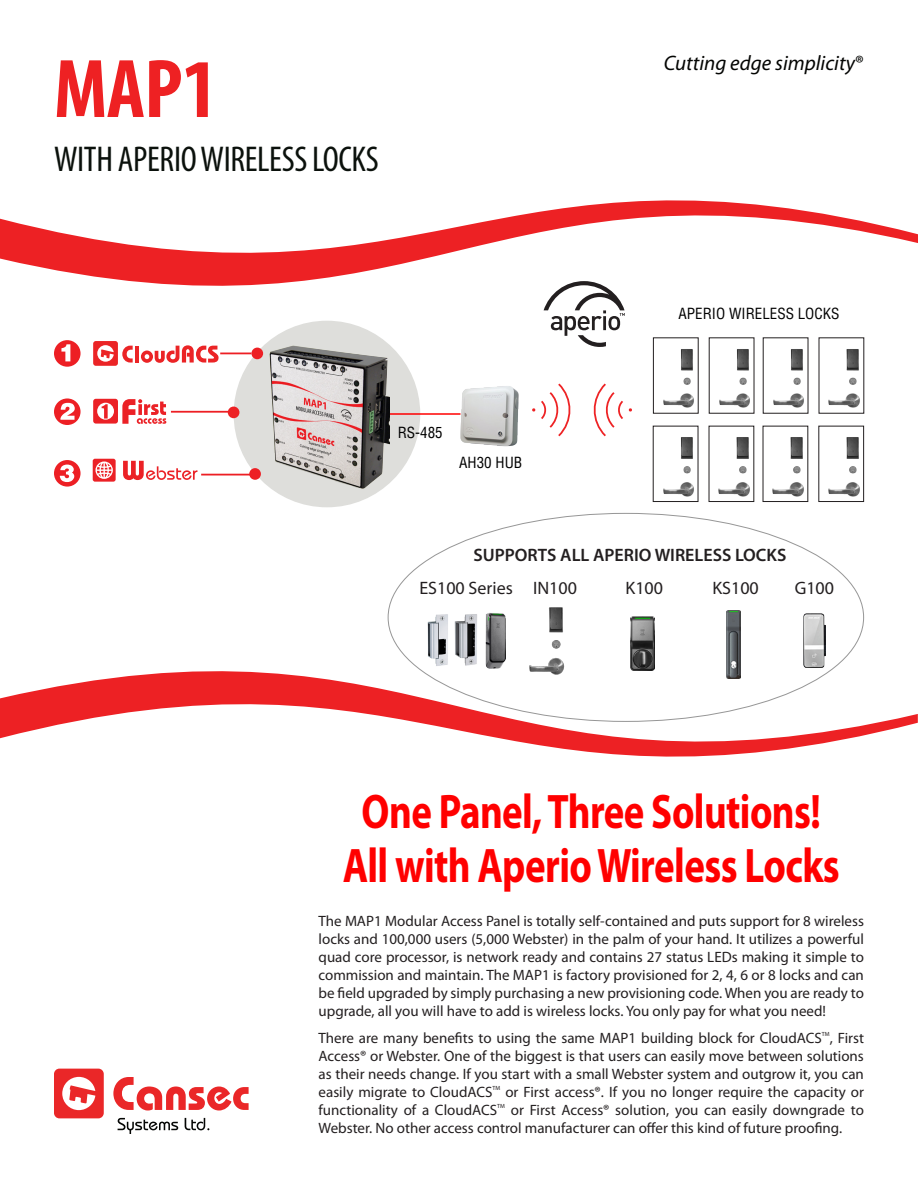
<style>
.page{position:relative;width:918px;height:1188px;background:#fff}
.page>*{position:absolute;margin:0;border:0;box-sizing:border-box;transform-origin:0 0}
.t1{font:700 condensed 84px "Myriad Pro";color:#ee2123}
.t2{font:700 48.75px "Myriad Pro";letter-spacing:-.015em;color:#f00;scale:.8 1}
.t3{font:condensed 36px "Myriad Pro";letter-spacing:-.01em;color:#0b110c}
.t4{font:italic 21px "Myriad Pro";color:#040503}
.t5{font:600 18px "Myriad Pro";color:#231f20}
.t6{font:18px "Myriad Pro";color:#231f20}
.t7{font:15px/18px "Myriad Pro";color:#231f20;text-align:justify}
.t8{font:condensed 15px "Helvetica";color:#000}
.t9{font:6px "Myriad Pro";color:#231f20}
.s1{font-style:normal}
</style>
<div class="page">
<div style="left:234px;top:321px;width:186px;height:186px;background:#dededb;border-radius:50%"></div>
<div style="left:228px;top:407px;width:11px;height:11px;background:#ed2124;border-radius:50%"></div>
<div style="left:249px;top:468px;width:12px;height:12px;background:#ed1f24;border-radius:50%"></div>
<div style="left:93px;top:459px;width:23px;height:23px;background:#eb2126;border-radius:2px"></div>
<svg style="left:95px;top:461px;width:18px;height:18px"></svg>
<svg style="left:123px;top:461px;width:74px;height:19px"></svg>
<svg style="left:93px;top:399px;width:73px;height:25px"></svg>
<svg style="left:55px;top:359px;width:25px;height:8px"></svg>
<svg style="left:54px;top:398px;width:27px;height:27px"></svg>
<svg style="left:54px;top:460px;width:27px;height:27px"></svg>
<hr style="left:171px;top:411px;width:58px;height:2px;background:#ed1f24">
<hr style="left:201px;top:474px;width:50px;height:2px;background:#ed1f24">
<hr style="left:135px;top:346px;width:4px;height:17px;background:#eb2426">
<svg style="left:141px;top:359px;width:78px;height:4px"></svg>
<svg style="left:93px;top:359px;width:40px;height:7px"></svg>
<img style="left:460px;top:386px;width:59px;height:61px">
<img style="left:663px;top:359px;width:31px;height:49px">
<div style="left:653px;top:338px;width:45px;height:75px;border:1px solid #231f20"></div>
<img style="left:719px;top:359px;width:31px;height:49px">
<img style="left:773px;top:359px;width:31px;height:49px">
<img style="left:828px;top:359px;width:32px;height:49px">
<img style="left:663px;top:437px;width:31px;height:60px">
<img style="left:718px;top:437px;width:32px;height:60px">
<img style="left:772px;top:437px;width:32px;height:60px">
<img style="left:828px;top:437px;width:32px;height:60px">
<div style="left:819px;top:426px;width:45px;height:76px;border:1px solid #231f20"></div>
<svg style="left:532px;top:383px;width:39px;height:54px"></svg>
<svg style="left:593px;top:383px;width:39px;height:54px"></svg>
<hr style="left:385px;top:413px;width:75px;height:2px;background:#f00">
<img style="left:270px;top:359px;width:120px;height:130px">
<svg style="left:0;top:598px;width:918px;height:159px"></svg>
<svg style="left:0;top:200px;width:918px;height:159px"></svg>
<svg style="left:54px;top:1069px;width:50px;height:49px"></svg>
<svg style="left:113px;top:1077px;width:136px;height:34px"></svg>
<svg style="left:118px;top:1118px;width:91px;height:16px"></svg>
<p class="t1" style="left:54px;top:37px;width:165px">MAP1</p>
<p class="t4" style="left:664px;top:50px;width:202px">Cutting edge simplicity<span class="s1">®</span></p>
<p class="t3" style="left:54px;top:137px;width:326px">WITH APERIO WIRELESS LOCKS</p>
<p class="t8" style="left:679px;top:305px;width:162px">APERIO WIRELESS LOCKS</p>
<p class="t8" style="left:398px;top:423px;width:46px">RS-485</p>
<p class="t8" style="left:459px;top:453px;width:64px">AH30 HUB</p>
<p class="t5" style="left:473px;top:543px;width:314px">SUPPORTS ALL APERIO WIRELESS LOCKS</p>
<p class="t6" style="left:419px;top:577px;width:95px">ES100 Series</p>
<p class="t6" style="left:533px;top:577px;width:45px">IN100</p>
<p class="t6" style="left:626px;top:577px;width:39px">K100</p>
<p class="t6" style="left:713px;top:577px;width:48px">KS100</p>
<p class="t6" style="left:795px;top:577px;width:41px">G100</p>
<p class="t2" style="left:362px;top:780px;width:576px">One Panel, Three Solutions!</p>
<p class="t2" style="left:343px;top:834px;width:623px">All with Aperio Wireless Locks</p>
<p class="t7" style="left:319px;top:912px;width:547px">The MAP1 Modular Access Panel is totally self-contained and puts support for 8 wireless locks and 100,000 users (5,000 Webster) in the palm of your hand. It utilizes a powerful quad core processor, is network ready and contains 27 status LEDs making it simple to commission and maintain. The MAP1 is factory provisioned for 2, 4, 6 or 8 locks and can be field upgraded by simply purchasing a new provisioning code. When you are ready to upgrade, all you will have to add is wireless locks. You only pay for what you need!</p>
<p class="t7" style="left:319px;top:1029px;width:505px">There are many benefits to using the same MAP1 building block for CloudACS</p>
<p class="t9" style="left:822px;top:1030px;width:9px">TM</p>
<p class="t7" style="left:319px;top:1029px;width:547px;text-indent:511px">, First Access® or Webster. One of the biggest is that users can easily move between solutions as their needs change. If you start with a small Webster system and outgrow it, you can easily migrate to CloudACS</p>
<p class="t9" style="left:493px;top:1084px;width:9px">TM</p>
<p class="t7" style="left:505px;top:1083px;width:360px">or First access®. If you no longer require the capacity or</p>
<p class="t7" style="left:319px;top:1101px;width:180px">functionality of a CloudACS</p>
<p class="t9" style="left:497px;top:1102px;width:9px">TM</p>
<p class="t7" style="left:319px;top:1101px;width:547px;text-indent:192px">or First Access® solution, you can easily downgrade to<br>Webster. No other access control manufacturer can offer this kind of future proofing.</p>
</div>
